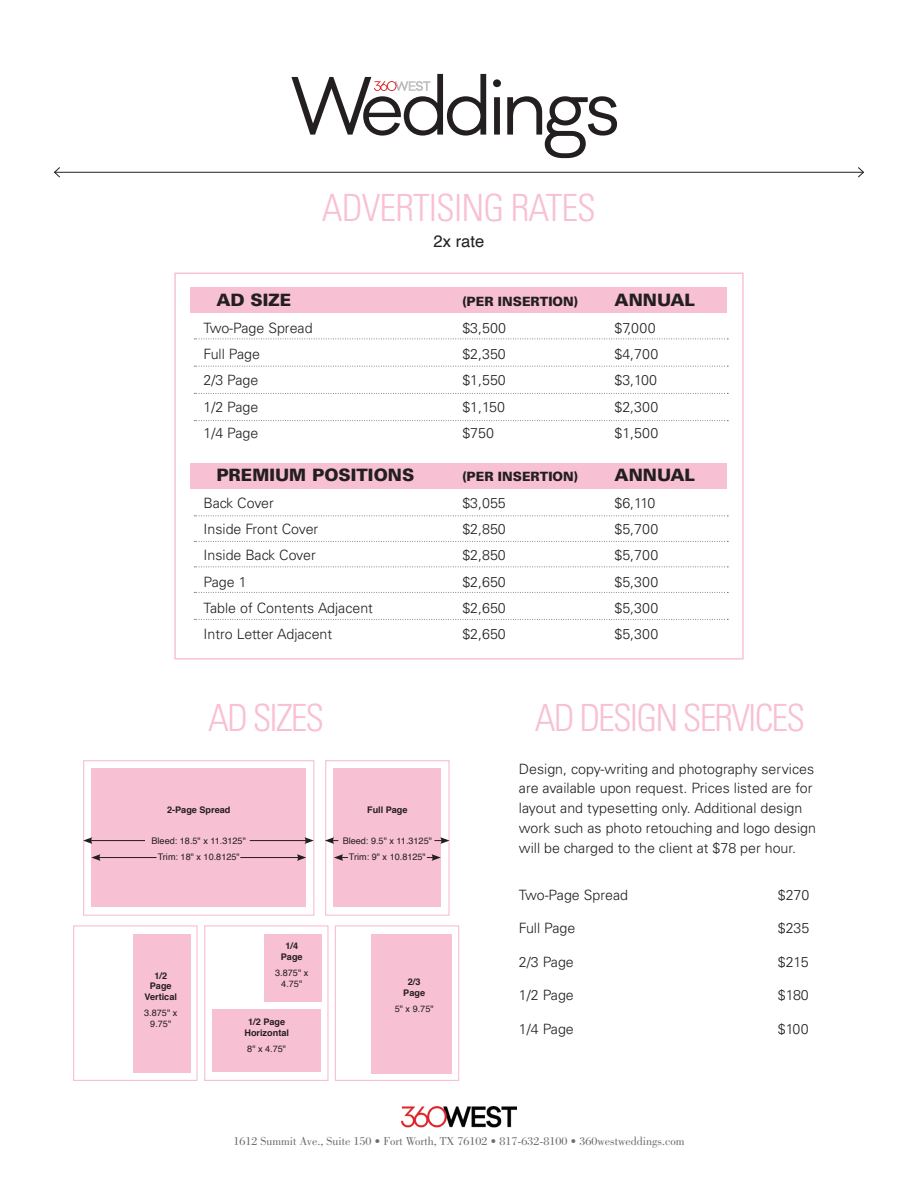
<style>
.page{position:relative;width:918px;height:1188px;background:#fff}
.page>*{position:absolute;margin:0;border:0;box-sizing:border-box;transform-origin:0 0}
.t1{font:75.9px "Galano Classic";letter-spacing:-.08em;color:#231f20}
.t2{font:300 condensed 37.5px "Univers LT Std";letter-spacing:-.05em;color:#f8c0d3}
.t3{font:300 condensed 37.5px "Univers LT Std";letter-spacing:-.025em;color:#f8c0d3}
.t4{font:900 17.1px "Univers LT Std";color:#231f20}
.t5{font:16.65px "Helvetica";color:#231f20}
.t6{font:300 14.25px/20px "Univers LT Std";color:#231f20}
.t7{font:300 14.25px "Univers LT Std";letter-spacing:-.02em;color:#231f20}
.t8{font:900 12.75px "Univers LT Std";color:#231f20}
.t9{font:12px "Bodoni Std";color:#6c6d70}
.t10{font:9.15px/10.9px "Helvetica";color:#231f20;text-align:center}
.t11{font:700 9.15px/10.9px "Helvetica";color:#231f20;text-align:center}
</style>
<div class="page">
<hr style="left:55px;top:172px;width:808px;height:1px;background:#231f20">
<svg style="left:54px;top:167px;width:7px;height:11px"></svg>
<svg style="left:857px;top:167px;width:7px;height:11px"></svg>
<svg style="left:374px;top:81px;width:57px;height:10px"></svg>
<div style="left:191px;top:463px;width:536px;height:25px;background:#f8c0d3"></div>
<div style="left:191px;top:288px;width:536px;height:25px;background:#f8c0d3"></div>
<img style="left:402px;top:1107px;width:115px;height:21px">
<svg style="left:194px;top:339px;width:534px;height:1px"></svg>
<svg style="left:194px;top:366px;width:534px;height:1px"></svg>
<svg style="left:194px;top:393px;width:534px;height:1px"></svg>
<svg style="left:194px;top:420px;width:534px;height:1px"></svg>
<svg style="left:194px;top:541px;width:534px;height:1px"></svg>
<svg style="left:194px;top:592px;width:534px;height:1px"></svg>
<svg style="left:194px;top:515px;width:534px;height:1px"></svg>
<svg style="left:194px;top:567px;width:534px;height:1px"></svg>
<svg style="left:194px;top:619px;width:534px;height:1px"></svg>
<div style="left:133px;top:934px;width:57px;height:138px;background:#f8c0d3"></div>
<div style="left:73px;top:925px;width:125px;height:156px;border:1px solid #f8c0d3"></div>
<div style="left:264px;top:934px;width:57px;height:67px;background:#f8c0d3"></div>
<div style="left:213px;top:1009px;width:108px;height:63px;background:#f8c0d3"></div>
<div style="left:204px;top:925px;width:125px;height:156px;border:1px solid #f8c0d3"></div>
<div style="left:372px;top:934px;width:80px;height:139px;background:#f8c0d3"></div>
<div style="left:335px;top:925px;width:124px;height:156px;border:1px solid #f8c0d3"></div>
<div style="left:333px;top:769px;width:108px;height:138px;background:#f8c0d3"></div>
<div style="left:325px;top:760px;width:125px;height:156px;border:1px solid #f8c0d3"></div>
<svg style="left:434px;top:837px;width:16px;height:7px"></svg>
<svg style="left:325px;top:837px;width:13px;height:7px"></svg>
<svg style="left:427px;top:854px;width:14px;height:7px"></svg>
<svg style="left:334px;top:854px;width:14px;height:7px"></svg>
<div style="left:91px;top:769px;width:215px;height:138px;background:#f8c0d3"></div>
<div style="left:83px;top:760px;width:231px;height:156px;border:1px solid #f8c0d3"></div>
<hr style="left:90px;top:840px;width:55px;height:1px;background:#231f20">
<svg style="left:83px;top:837px;width:9px;height:7px"></svg>
<hr style="left:240px;top:857px;width:59px;height:1px;background:#231f20">
<svg style="left:297px;top:854px;width:9px;height:7px"></svg>
<hr style="left:98px;top:857px;width:59px;height:1px;background:#231f20">
<svg style="left:91px;top:854px;width:10px;height:7px"></svg>
<hr style="left:250px;top:840px;width:57px;height:1px;background:#231f20">
<svg style="left:305px;top:837px;width:9px;height:7px"></svg>
<h1 class="t1" style="left:290px;top:57px;width:332px">Weddings</h1>
<h2 class="t3" style="left:322px;top:185px;width:276px">ADVERTISING RATES</h2>
<p class="t5" style="left:434px;top:228px;width:52px">2x rate</p>
<p class="t4" style="left:216px;top:290px;width:76px">AD SIZE</p>
<p class="t8" style="left:462px;top:294px;width:117px">(PER INSERTION)</p>
<p class="t4" style="left:615px;top:290px;width:82px">ANNUAL</p>
<p class="t6" style="left:204px;top:318px;width:111px">Two-Page Spread</p>
<p class="t6" style="left:462px;top:318px;width:45px">$3,500</p>
<p class="t6" style="left:615px;top:318px;width:43px">$7,000</p>
<p class="t6" style="left:204px;top:344px;width:58px">Full Page</p>
<p class="t6" style="left:462px;top:344px;width:45px">$2,350</p>
<p class="t6" style="left:615px;top:344px;width:45px">$4,700</p>
<p class="t6" style="left:204px;top:370px;width:56px">2/3 Page</p>
<p class="t6" style="left:462px;top:370px;width:45px">$1,550</p>
<p class="t6" style="left:615px;top:370px;width:44px">$3,100</p>
<p class="t6" style="left:204px;top:397px;width:56px">1/2 Page</p>
<p class="t6" style="left:462px;top:397px;width:44px">$1,150</p>
<p class="t6" style="left:615px;top:397px;width:45px">$2,300</p>
<p class="t6" style="left:204px;top:423px;width:56px">1/4 Page</p>
<p class="t6" style="left:462px;top:423px;width:33px">$750</p>
<p class="t6" style="left:615px;top:423px;width:45px">$1,500</p>
<p class="t4" style="left:216px;top:465px;width:200px">PREMIUM POSITIONS</p>
<p class="t8" style="left:462px;top:469px;width:117px">(PER INSERTION)</p>
<p class="t4" style="left:615px;top:465px;width:82px">ANNUAL</p>
<p class="t7" style="left:204px;top:494px;width:72px">Back Cover</p>
<p class="t6" style="left:462px;top:493px;width:45px">$3,055</p>
<p class="t6" style="left:615px;top:493px;width:42px">$6,110</p>
<p class="t6" style="left:204px;top:519px;width:116px">Inside Front Cover</p>
<p class="t6" style="left:462px;top:519px;width:45px">$2,850</p>
<p class="t6" style="left:615px;top:519px;width:45px">$5,700</p>
<p class="t6" style="left:204px;top:545px;width:114px">Inside Back Cover</p>
<p class="t6" style="left:462px;top:545px;width:45px">$2,850</p>
<p class="t6" style="left:615px;top:545px;width:45px">$5,700</p>
<p class="t6" style="left:204px;top:572px;width:45px">Page 1</p>
<p class="t6" style="left:462px;top:572px;width:45px">$2,650</p>
<p class="t6" style="left:615px;top:572px;width:45px">$5,300</p>
<p class="t6" style="left:204px;top:598px;width:171px">Table of Contents Adjacent</p>
<p class="t6" style="left:462px;top:598px;width:45px">$2,650</p>
<p class="t6" style="left:615px;top:598px;width:45px">$5,300</p>
<p class="t6" style="left:204px;top:624px;width:130px">Intro Letter Adjacent</p>
<p class="t6" style="left:462px;top:624px;width:45px">$2,650</p>
<p class="t6" style="left:615px;top:624px;width:45px">$5,300</p>
<h2 class="t2" style="left:208px;top:695px;width:118px">AD SIZES</h2>
<p class="t11" style="left:167px;top:804px;width:65px">2-Page Spread</p>
<p class="t10" style="left:152px;top:833px;width:96px;line-height:16px">Bleed: 18.5" x 11.3125"<br>Trim: 18" x 10.8125"</p>
<p class="t11" style="left:367px;top:804px;width:42px">Full Page</p>
<p class="t10" style="left:343px;top:833px;width:91px;line-height:16px">Bleed: 9.5" x 11.3125"<br>Trim: 9" x 10.8125"</p>
<p class="t11" style="left:145px;top:970px;width:34px">1/2<br>Page<br>Vertical</p>
<p class="t10" style="left:144px;top:1008px;width:35px">3.875" x<br>9.75"</p>
<p class="t11" style="left:281px;top:941px;width:23px">1/4<br>Page</p>
<p class="t10" style="left:275px;top:968px;width:35px">3.875" x<br>4.75"</p>
<p class="t11" style="left:244px;top:1016px;width:46px">1/2 Page<br>Horizontal</p>
<p class="t10" style="left:247px;top:1044px;width:40px">8" x 4.75"</p>
<p class="t11" style="left:403px;top:977px;width:23px">2/3<br>Page</p>
<p class="t10" style="left:395px;top:1004px;width:40px">5" x 9.75"</p>
<h2 class="t2" style="left:535px;top:695px;width:272px">AD DESIGN SERVICES</h2>
<p class="t6" style="left:519px;top:759px;width:299px">Design, copy-writing and photography services are available upon request. Prices listed are for layout and typesetting only. Additional design work such as photo retouching and logo design will be charged to the client at $78 per hour.</p>
<p class="t6" style="left:519px;top:885px;width:111px">Two-Page Spread</p>
<p class="t6" style="left:778px;top:885px;width:33px">$270</p>
<p class="t6" style="left:519px;top:918px;width:58px">Full Page</p>
<p class="t6" style="left:778px;top:918px;width:33px">$235</p>
<p class="t6" style="left:519px;top:952px;width:56px">2/3 Page</p>
<p class="t6" style="left:778px;top:952px;width:32px">$215</p>
<p class="t6" style="left:519px;top:985px;width:56px">1/2 Page</p>
<p class="t6" style="left:778px;top:985px;width:33px">$180</p>
<p class="t6" style="left:519px;top:1019px;width:56px">1/4 Page</p>
<p class="t6" style="left:778px;top:1019px;width:32px">$100</p>
<p class="t9" style="left:234px;top:1135px;width:452px">1612 Summit Ave., Suite 150 • Fort Worth, TX 76102 • 817-632-8100 • 360westweddings.com</p>
</div>
